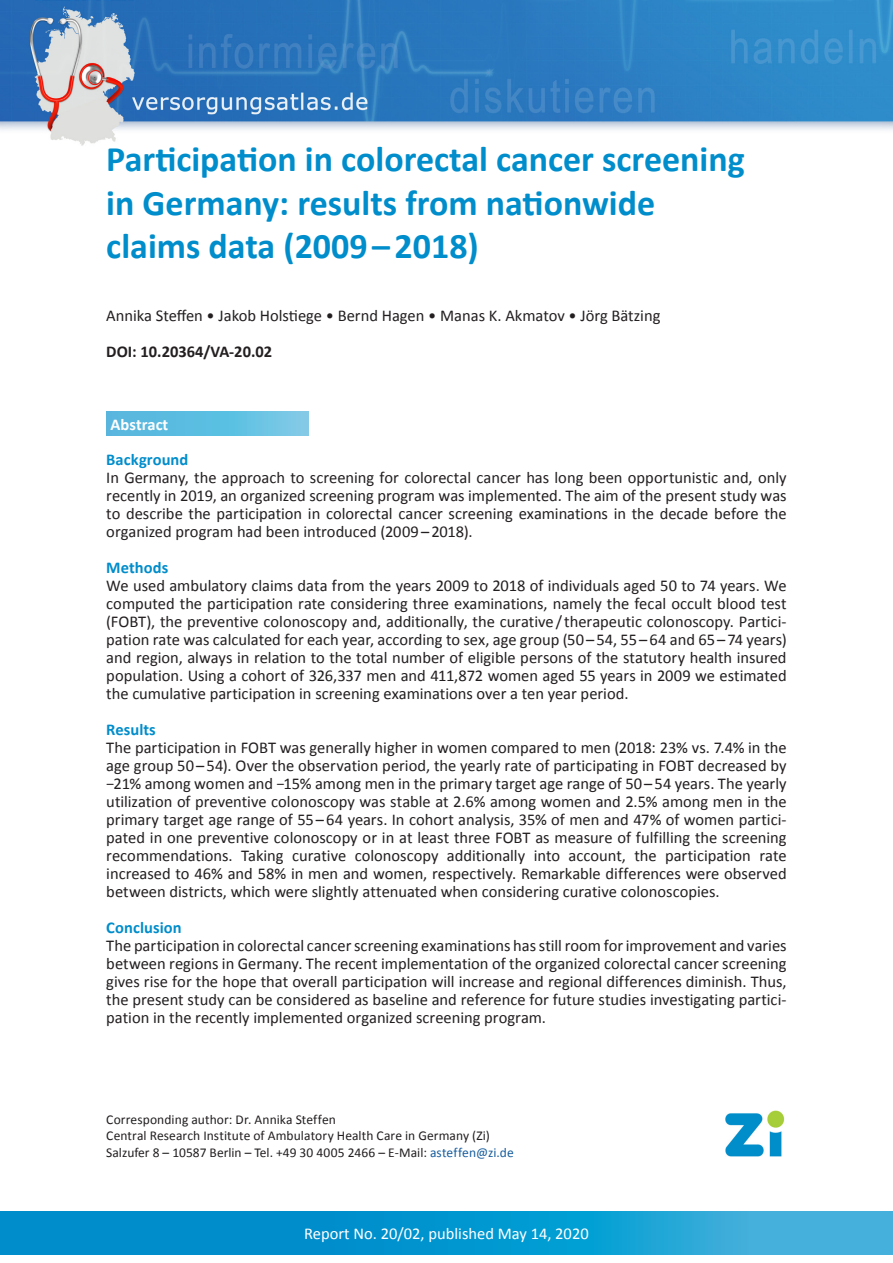
<style>
.page{position:relative;width:893px;height:1263px;background:#fff}
.page>*{position:absolute;margin:0;border:0;box-sizing:border-box;transform-origin:0 0}
.Titel_des_Berichts{font:700 36px/43.2px "Calibri";color:#008dcb}
.Fließtext_en{font:16.5px/18px "Calibri";color:#231f20;text-align:justify}
.Autoren{font:16.5px "Calibri";color:#231f20}
.Zwischenüberschrift{font:700 16.5px "Calibri";letter-spacing:.005em;color:#008dcb}
.t1{font:16.5px "Calibri";color:#fff}
.DOI{font:700 16.5px "Calibri";color:#231f20}
.t2{font:700 16.5px "Calibri";color:#fff}
.Korr__Autor_in{font:13.5px "Calibri";letter-spacing:.005em;color:#231f20}
.s1{color:#175d9e}
</style>
<div class="page">
<img style="left:0;top:0;width:893px;height:146px">
<svg style="left:0;top:1212px;width:893px;height:42px;background:#119ad1"></svg>
<img style="left:726px;top:1111px;width:59px;height:46px">
<svg style="left:106px;top:411px;width:203px;height:24px;background:#62bfe1"></svg>
<p class="Titel_des_Berichts" style="left:106px;top:138px;width:640px">Participation in colorectal cancer screening in Germany: results from nationwide claims data (2009 – 2018)</p>
<p class="Autoren" style="left:106px;top:305px;width:556px">Annika Steffen • Jakob Holstiege • Bernd Hagen • Manas K. Akmatov • Jörg Bätzing</p>
<p class="DOI" style="left:106px;top:341px;width:167px">DOI: 10.20364/VA-20.02</p>
<p class="t2" style="left:111px;top:413px;width:59px">Abstract</p>
<p class="Zwischenüberschrift" style="left:106px;top:449px;width:84px">Background</p>
<p class="Fließtext_en" style="left:106px;top:469px;width:682px">In Germany, the approach to screening for colorectal cancer has long been opportunistic and, only recently in 2019, an organized screening program was implemented. The aim of the present study was to describe the participation in colorectal cancer screening examinations in the decade before the organized program had been introduced (2009 – 2018).</p>
<p class="Zwischenüberschrift" style="left:106px;top:557px;width:64px">Methods</p>
<p class="Fließtext_en" style="left:106px;top:577px;width:682px">We used ambulatory claims data from the years 2009 to 2018 of individuals aged 50 to 74 years. We computed the participation rate considering three examinations, namely the fecal occult blood test (FOBT), the preventive colonoscopy and, additionally, the curative / therapeutic colonoscopy. Partici&shy;pation rate was calculated for each year, according to sex, age group (50 – 54, 55 – 64 and 65 – 74 years) and region, always in relation to the total number of eligible persons of the statutory health insured population. Using a cohort of 326,337 men and 411,872 women aged 55 years in 2009 we estimated the cumulative participation in screening examinations over a ten year period.</p>
<p class="Zwischenüberschrift" style="left:106px;top:719px;width:51px">Results</p>
<p class="Fließtext_en" style="left:106px;top:739px;width:682px">The participation in FOBT was generally higher in women compared to men (2018: 23% vs. 7.4% in the age group 50 – 54). Over the observation period, the yearly rate of participating in FOBT decreased by −21% among women and −15% among men in the primary target age range of 50 – 54 years. The yearly utilization of preventive colonoscopy was stable at 2.6% among women and 2.5% among men in the primary target age range of 55 – 64 years. In cohort analysis, 35% of men and 47% of women partici&shy;pated in one preventive colonoscopy or in at least three FOBT as measure of fulfilling the screening recommendations. Taking curative colonoscopy additionally into account, the participation rate increased to 46% and 58% in men and women, respectively. Remarkable differences were observed between districts, which were slightly attenuated when considering curative colonoscopies.</p>
<p class="Zwischenüberschrift" style="left:106px;top:917px;width:77px">Conclusion</p>
<p class="Fließtext_en" style="left:106px;top:937px;width:682px">The participation in colorectal cancer screening examinations has still room for improvement and varies between regions in Germany. The recent implementation of the organized colorectal cancer screening gives rise for the hope that overall participation will increase and regional differences diminish. Thus, the present study can be considered as baseline and reference for future studies investigating partici&shy;pation in the recently implemented organized screening program.</p>
<p class="Korr__Autor_in" style="left:106px;top:1111px;width:231px">Corresponding author: Dr. Annika Steffen</p>
<p class="Korr__Autor_in" style="left:106px;top:1127px;width:385px">Central Research Institute of Ambulatory Health Care in Germany (Zi)</p>
<p class="Korr__Autor_in" style="left:106px;top:1143px;width:409px">Salzufer 8 – 10587 Berlin – Tel. +49 30 4005 2466 – E-Mail: <span class="s1">asteffen@zi.de</span></p>
<p class="t1" style="left:304px;top:1223px;width:286px">Report No. 20/02, published May 14, 2020</p>
</div>
